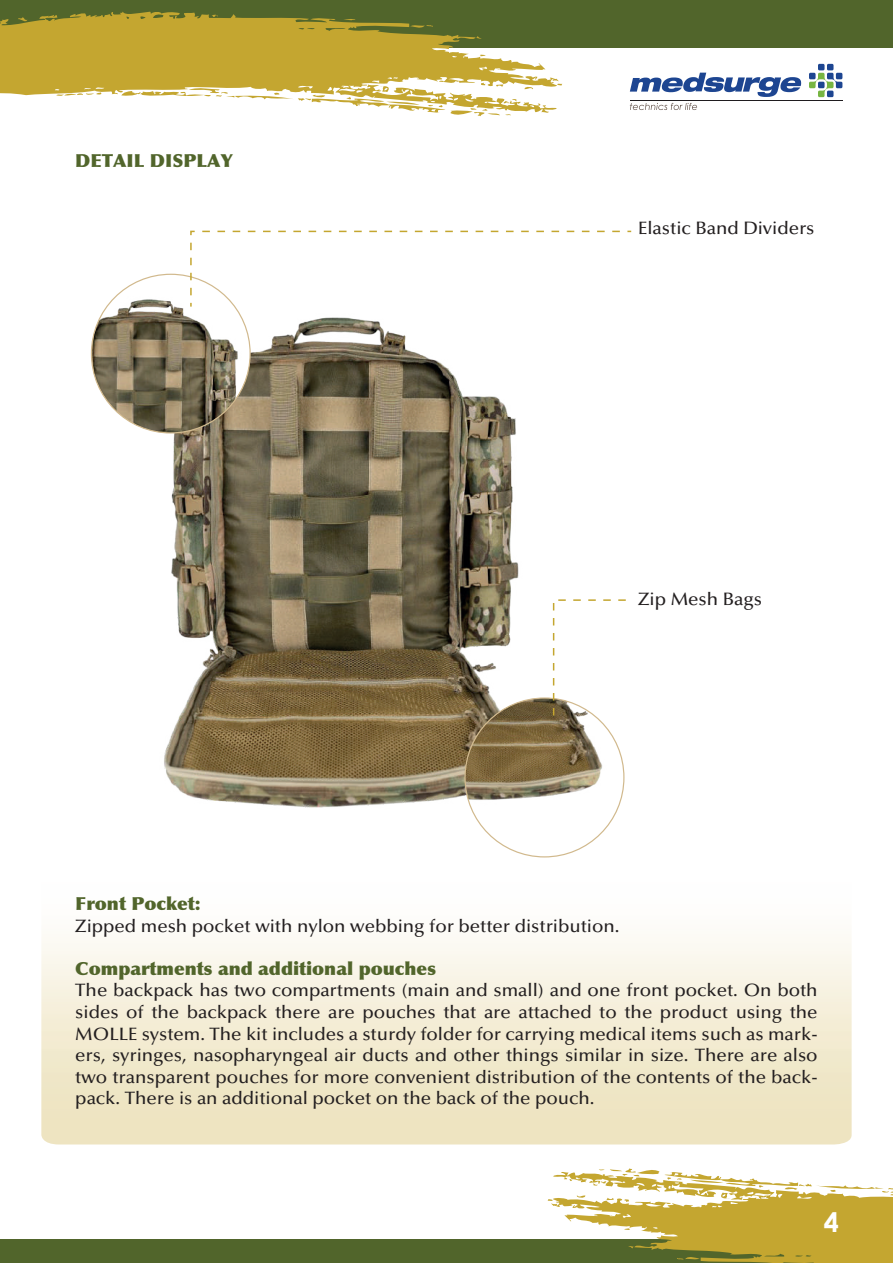
<style>
.page{position:relative;width:893px;height:1263px;background:#fff}
.page>*{position:absolute;margin:0;border:0;box-sizing:border-box;transform-origin:0 0}
.t1{font:700 27px "Century Gothic";color:#fff}
.t2{font:500 18px/21.6px "Optima LT Std";color:#231f20;text-align:justify;scale:1.04 1}
.t3{font:900 18px "Optima LT Std";color:#51652b;scale:1.04 1}
</style>
<div class="page">
<svg style="left:41px;top:937px;width:811px;height:207px"></svg>
<div style="left:0;top:0;width:892px;height:48px;background:#51652b"></div>
<div style="left:0;top:1239px;width:892px;height:24px;background:#51652b"></div>
<svg style="left:809px;top:64px;width:33px;height:33px"></svg>
<svg style="left:630px;top:103px;width:67px;height:7px"></svg>
<svg style="left:630px;top:73px;width:171px;height:24px"></svg>
<svg style="left:0;top:11px;width:559px;height:102px;fill:#c4a630"></svg>
<svg style="left:211px;top:14px;width:7px;height:3px"></svg>
<svg style="left:410px;top:24px;width:23px;height:6px"></svg>
<svg style="left:480px;top:54px;width:6px;height:2px"></svg>
<svg style="left:121px;top:83px;width:395px;height:33px"></svg>
<svg style="left:548px;top:1168px;width:344px;height:95px"></svg>
<img style="left:90px;top:317px;width:526px;height:515px">
<img style="left:91px;top:286px;width:159px;height:147px">
<div style="left:465px;top:698px;width:159px;height:159px;background:#fff;border-radius:50%"></div>
<img style="left:465px;top:698px;width:159px;height:116px">
<svg style="left:189px;top:230px;width:7px;height:65px"></svg>
<svg style="left:202px;top:231px;width:429px;height:1px"></svg>
<svg style="left:552px;top:599px;width:74px;height:118px"></svg>
<p class="t3" style="left:75px;top:149px;width:153px">DETAIL DISPLAY</p>
<p class="t2" style="left:638px;top:217px;width:171px">Elastic Band Dividers</p>
<p class="t2" style="left:638px;top:589px;width:121px">Zip Mesh Bags</p>
<p class="t3" style="left:75px;top:893px;width:122px">Front Pocket:</p>
<p class="t2" style="left:75px;top:915px;width:525px">Zipped mesh pocket with nylon webbing for better distribution.</p>
<p class="t3" style="left:75px;top:957px;width:348px">Compartments and additional pouches</p>
<p class="t2" style="left:75px;top:980px;width:715px">The backpack has two compartments (main and small) and one front pocket. On both sides of the backpack there are pouches that are attached to the product using the MOLLE system. The kit includes a sturdy folder for carrying medical items such as mark&shy;ers, syringes, nasopharyngeal air ducts and other things similar in size. There are also two transparent pouches for more convenient distribution of the contents of the back&shy;pack. There is an additional pocket on the back of the pouch.</p>
<h1 class="t1" style="left:824px;top:1202px;width:17px">4</h1>
</div>
